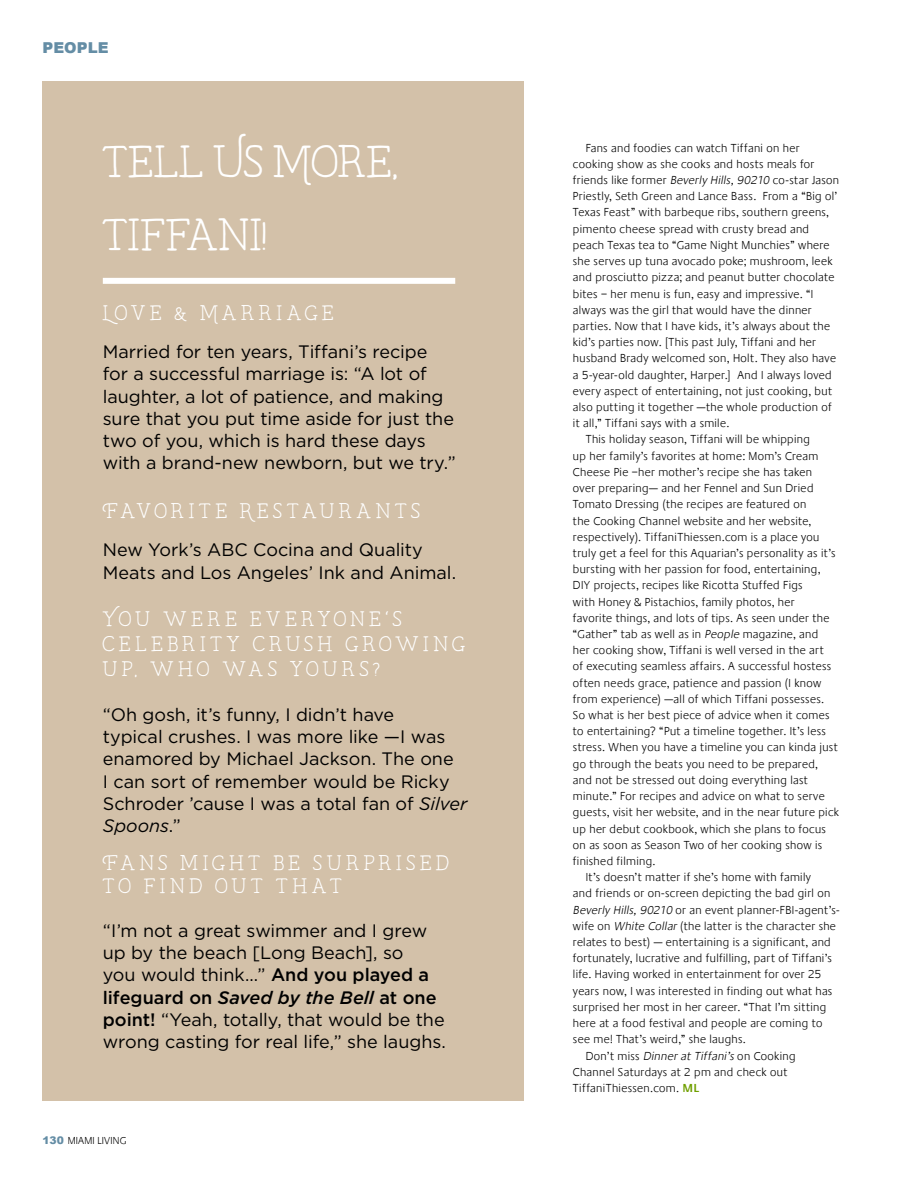
<style>
.page{position:relative;width:902px;height:1200px;background:#fff}
.page>*{position:absolute;margin:0;border:0;box-sizing:border-box;transform-origin:0 0}
.t1{font:45px/73.2px "Brixton Line";letter-spacing:-.01em;color:#fff}
.t2{font:21px/25.2px "Brixton Line";letter-spacing:.19em;color:#fff}
.t3{font:18px/22.2px "Gotham HTF";letter-spacing:-.005em;color:#000}
.t4{font:900 15px "Arial";letter-spacing:.005em;color:#648da5}
.t5{font:300 12px "Praxis LT";letter-spacing:.03em;color:#000}
.t6{font:300 10.5px "Praxis LT";letter-spacing:.02em;color:#000}
.s1{font-style:italic}
.s2{font-weight:500}
.s3{font-weight:500;font-style:italic}
.s4{font-family:"Arial";font-weight:900;color:#648da5}
.s5{font-weight:600;color:#709f00}
</style>
<div class="page">
<div style="left:43px;top:81px;width:481px;height:1019px;background:#d3c1a9"></div>
<div style="left:103px;top:278px;width:352px;height:6px;background:#fff"></div>
<p class="t4" style="left:43px;top:37px;width:68px">PEOPLE</p>
<h1 class="t1" style="left:103px;top:124px;width:297px">Tell Us More,<br>Tiffani!</h1>
<h2 class="t2" style="left:103px;top:299px;width:233px">Love &amp; Marriage</h2>
<h3 class="t3" style="left:103px;top:340px;width:354px">Married for ten years, Tiffani’s recipe for a successful marriage is: “A lot of laughter, a lot of patience, and making sure that you put time aside for just the two of you, which is hard these days with a brand-new newborn, but we try.”</h3>
<h2 class="t2" style="left:103px;top:497px;width:319px">Favorite Restaurants</h2>
<h3 class="t3" style="left:103px;top:538px;width:355px">New York’s ABC Cocina and Quality<br>Meats and Los Angeles’ Ink and Animal.</h3>
<h2 class="t2" style="left:103px;top:605px;width:364px">You were everyone's celebrity crush growing up, who was yours?</h2>
<h3 class="t3" style="left:103px;top:703px;width:366px">“Oh gosh, it’s funny, I didn’t have<br>typical crushes. I was more like —I was enamored by Michael Jackson. The one<br>I can sort of remember would be Ricky<br>Schroder ’cause I was a total fan of <span class="s1">Silver<br>Spoons</span>.”</h3>
<h2 class="t2" style="left:103px;top:851px;width:348px;line-height:22.2px">Fans might be surprised to find out that</h2>
<h3 class="t3" style="left:103px;top:919px;width:344px">“I’m not a great swimmer and I grew up by the beach [Long Beach], so<br>you would think…” <span class="s2">And you played a lifeguard on</span> <span class="s3">Saved by the Bell</span> <span class="s2">at one point!</span> “Yeah, totally, that would be the wrong casting for real life,” she laughs.</h3>
<p class="t6" style="left:43px;top:1134px;width:85px"><span class="s4">130</span> MIAMI LIVING</p>
<p class="t5" style="left:585px;top:141px;width:215px">Fans and foodies can watch Tiffani on her</p>
<p class="t5" style="left:573px;top:157px;width:243px">cooking show as she cooks and hosts meals for</p>
<p class="t5" style="left:573px;top:173px;width:267px">friends like former <span class="s1">Beverly Hills, 90210</span> co-star Jason</p>
<p class="t5" style="left:573px;top:190px;width:266px">Priestly, Seth Green and Lance Bass. From a “Big ol’</p>
<p class="t5" style="left:573px;top:206px;width:257px">Texas Feast” with barbeque ribs, southern greens,</p>
<p class="t5" style="left:573px;top:222px;width:237px">pimento cheese spread with crusty bread and</p>
<p class="t5" style="left:573px;top:238px;width:258px">peach Texas tea to “Game Night Munchies” where</p>
<p class="t5" style="left:573px;top:254px;width:261px">she serves up tuna avocado poke; mushroom, leek</p>
<p class="t5" style="left:573px;top:271px;width:263px">and prosciutto pizza; and peanut butter chocolate</p>
<p class="t5" style="left:573px;top:287px;width:242px">bites – her menu is fun, easy and impressive. “I</p>
<p class="t5" style="left:573px;top:303px;width:240px">always was the girl that would have the dinner</p>
<p class="t5" style="left:573px;top:319px;width:259px">parties. Now that I have kids, it’s always about the</p>
<p class="t5" style="left:573px;top:335px;width:244px">kid’s parties now. [This past July, Tiffani and her</p>
<p class="t5" style="left:573px;top:352px;width:264px">husband Brady welcomed son, Holt. They also have</p>
<p class="t5" style="left:573px;top:368px;width:260px">a 5-year-old daughter, Harper.] And I always loved</p>
<p class="t5" style="left:573px;top:384px;width:260px">every aspect of entertaining, not just cooking, but</p>
<p class="t5" style="left:573px;top:400px;width:260px">also putting it together —the whole production of</p>
<p class="t5" style="left:573px;top:416px;width:158px">it all,” Tiffani says with a smile.</p>
<p class="t5" style="left:585px;top:433px;width:225px">This holiday season, Tiffani will be whipping</p>
<p class="t5" style="left:573px;top:449px;width:247px">up her family’s favorites at home: Mom’s Cream</p>
<p class="t5" style="left:573px;top:465px;width:240px">Cheese Pie –her mother’s recipe she has taken</p>
<p class="t5" style="left:573px;top:481px;width:242px">over preparing— and her Fennel and Sun Dried</p>
<p class="t5" style="left:573px;top:497px;width:235px">Tomato Dressing (the recipes are featured on</p>
<p class="t5" style="left:573px;top:514px;width:240px">the Cooking Channel website and her website,</p>
<p class="t5" style="left:573px;top:530px;width:248px">respectively). TiffaniThiessen.com is a place you</p>
<p class="t5" style="left:573px;top:546px;width:264px">truly get a feel for this Aquarian’s personality as it’s</p>
<p class="t5" style="left:573px;top:562px;width:249px">bursting with her passion for food, entertaining,</p>
<p class="t5" style="left:573px;top:578px;width:231px">DIY projects, recipes like Ricotta Stuffed Figs</p>
<p class="t5" style="left:573px;top:595px;width:223px">with Honey &amp; Pistachios, family photos, her</p>
<p class="t5" style="left:573px;top:611px;width:258px">favorite things, and lots of tips. As seen under the</p>
<p class="t5" style="left:573px;top:627px;width:247px">“Gather” tab as well as in <span class="s1">People</span> magazine, and</p>
<p class="t5" style="left:573px;top:643px;width:252px">her cooking show, Tiffani is well versed in the art</p>
<p class="t5" style="left:573px;top:659px;width:260px">of executing seamless affairs. A successful hostess</p>
<p class="t5" style="left:573px;top:676px;width:250px">often needs grace, patience and passion (I know</p>
<p class="t5" style="left:573px;top:692px;width:253px">from experience) —all of which Tiffani possesses.</p>
<p class="t5" style="left:573px;top:708px;width:258px">So what is her best piece of advice when it comes</p>
<p class="t5" style="left:573px;top:724px;width:254px">to entertaining? “Put a timeline together. It’s less</p>
<p class="t5" style="left:573px;top:740px;width:266px">stress. When you have a timeline you can kinda just</p>
<p class="t5" style="left:573px;top:757px;width:246px">go through the beats you need to be prepared,</p>
<p class="t5" style="left:573px;top:773px;width:236px">and not be stressed out doing everything last</p>
<p class="t5" style="left:573px;top:789px;width:253px">minute.” For recipes and advice on what to serve</p>
<p class="t5" style="left:573px;top:805px;width:267px">guests, visit her website, and in the near future pick</p>
<p class="t5" style="left:573px;top:821px;width:254px">up her debut cookbook, which she plans to focus</p>
<p class="t5" style="left:573px;top:838px;width:251px">on as soon as Season Two of her cooking show is</p>
<p class="t5" style="left:573px;top:854px;width:84px">finished filming.</p>
<p class="t5" style="left:585px;top:870px;width:227px">It’s doesn’t matter if she’s home with family</p>
<p class="t5" style="left:573px;top:886px;width:259px">and friends or on-screen depicting the bad girl on</p>
<p class="t5" style="left:573px;top:902px;width:268px"><span class="s1">Beverly Hills, 90210</span> or an event planner-FBI-agent’s-</p>
<p class="t5" style="left:573px;top:919px;width:264px">wife on <span class="s1">White Collar</span> (the latter is the character she</p>
<p class="t5" style="left:573px;top:935px;width:259px">relates to best) — entertaining is a significant, and</p>
<p class="t5" style="left:573px;top:951px;width:260px">fortunately, lucrative and fulfilling, part of Tiffani’s</p>
<p class="t5" style="left:573px;top:967px;width:250px">life. Having worked in entertainment for over 25</p>
<p class="t5" style="left:573px;top:983px;width:261px">years now, I was interested in finding out what has</p>
<p class="t5" style="left:573px;top:1000px;width:255px">surprised her most in her career. “That I’m sitting</p>
<p class="t5" style="left:573px;top:1016px;width:251px">here at a food festival and people are coming to</p>
<p class="t5" style="left:573px;top:1032px;width:174px">see me! That’s weird,” she laughs.</p>
<p class="t5" style="left:585px;top:1048px;width:211px">Don’t miss <span class="s1">Dinner at Tiffani’s</span> on Cooking</p>
<p class="t5" style="left:573px;top:1064px;width:216px">Channel Saturdays at 2 pm and check out</p>
<p class="t5" style="left:573px;top:1081px;width:128px">TiffaniThiessen.com. <span class="s5">ML</span></p>
</div>
